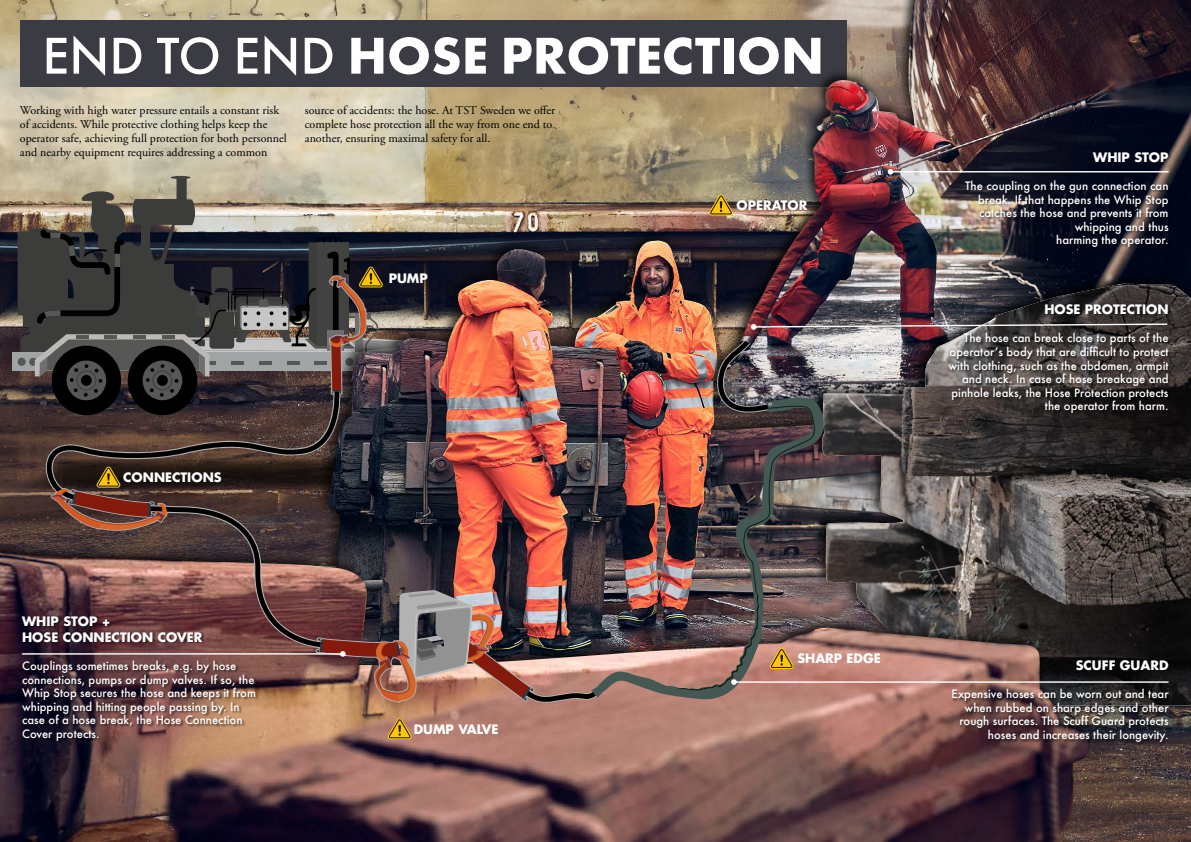
<style>
.page{position:relative;width:1191px;height:842px;background:#fff}
.page>*{position:absolute;margin:0;border:0;box-sizing:border-box;transform-origin:0 0}
.t1{font:700 53.7px "Futura PT";color:#fff}
.t2{font:700 12.7px/15.2px "Futura";color:#fff}
.t3{font:12px/14px "Adobe Garamond Pro";color:#000}
.t4{font:500 11.3px/13.5px "Futura";color:#fff;text-align:right}
.s1{font-weight:500}
</style>
<div class="page">
<img style="left:0;top:0;width:709px;height:540px">
<img style="left:1093px;top:710px;width:98px;height:132px">
<hr style="left:171px;top:176px;width:19px;height:3px;background:#424241;border-radius:50%">
<div style="left:20px;top:20px;width:826px;height:66px;background:#3b3c43"></div>
<img style="left:475px;top:240px;width:234px;height:300px">
<img style="left:720px;top:0;width:471px;height:323px">
<div style="left:802px;top:271px;width:389px;height:439px;background:#000;opacity:.75"></div>
<img style="left:815px;top:284px;width:376px;height:421px">
<img style="left:0;top:553px;width:1090px;height:289px">
<svg style="left:37px;top:555px;width:304px;height:95px"></svg>
<img style="left:597px;top:397px;width:230px;height:306px">
<hr style="left:890px;top:171px;width:278px;height:1px;background:#fff">
<svg style="left:887px;top:169px;width:6px;height:6px"></svg>
<hr style="left:22px;top:653px;width:321px;height:2px;background:#fff">
<img style="left:314px;top:589px;width:318px;height:120px">
<div style="left:965px;top:151px;width:206px;height:99px;background:#000;opacity:.5"></div>
<div style="left:948px;top:304px;width:223px;height:112px;background:#000;opacity:.5"></div>
<div style="left:22px;top:616px;width:237px;height:128px;background:#000;opacity:.5"></div>
<div style="left:952px;top:659px;width:219px;height:86px;background:#000;opacity:.5"></div>
<img style="left:18px;top:177px;width:457px;height:378px">
<svg style="left:708px;top:194px;width:25px;height:21px"></svg>
<img style="left:675px;top:323px;width:493px;height:368px">
<svg style="left:387px;top:718px;width:25px;height:21px"></svg>
<h1 class="t1" style="left:42px;top:21px;width:783px"><span class="s1">END TO END</span> HOSE PROTECTION</h1>
<p class="t3" style="left:20px;top:103px;width:268px">Working with high water pressure entails a constant risk of accidents. While protective clothing helps keep the operator safe, achieving full protection for both personnel and nearby equipment requires addressing a common</p>
<p class="t3" style="left:305px;top:103px;width:252px">source of accidents: the hose. At TST Sweden we offer complete hose protection all the way from one end to another, ensuring maximal safety for all.</p>
<p class="t2" style="left:123px;top:470px;width:100px">CONNECTIONS</p>
<p class="t2" style="left:389px;top:270px;width:41px">PUMP</p>
<p class="t2" style="left:736px;top:197px;width:72px">OPERATOR</p>
<p class="t2" style="left:1093px;top:149px;width:77px">WHIP STOP</p>
<p class="t4" style="left:965px;top:179px;width:205px">The coupling on the gun connection can break. If that happens the Whip Stop catches the hose and prevents it from whipping and thus<br>harming the operator.</p>
<p class="t2" style="left:1044px;top:301px;width:126px">HOSE PROTECTION</p>
<p class="t4" style="left:948px;top:331px;width:221px">The hose can break close to parts of the operator’s body that are difficult to protect with clothing, such as the abdomen, armpit and neck. In case of hose breakage and pinhole leaks, the Hose Protection protects the operator from harm.</p>
<p class="t2" style="left:22px;top:614px;width:182px">WHIP STOP +<br>HOSE CONNECTION COVER</p>
<p class="t4" style="left:22px;top:659px;width:235px;text-align:left">Couplings sometimes breaks, e.g. by hose connections, pumps or dump valves. If so, the Whip Stop secures the hose and keeps it from whipping and hitting people passing by. In case of a hose break, the Hose Connection Cover protects.</p>
<p class="t2" style="left:1075px;top:657px;width:94px">SCUFF GUARD</p>
<p class="t2" style="left:797px;top:651px;width:85px">SHARP EDGE</p>
<p class="t4" style="left:951px;top:687px;width:218px">Expensive hoses can be worn out and tear when rubbed on sharp edges and other rough surfaces. The Scuff Guard protects hoses and increases their longevity.</p>
<p class="t2" style="left:414px;top:721px;width:86px">DUMP VALVE</p>
</div>
